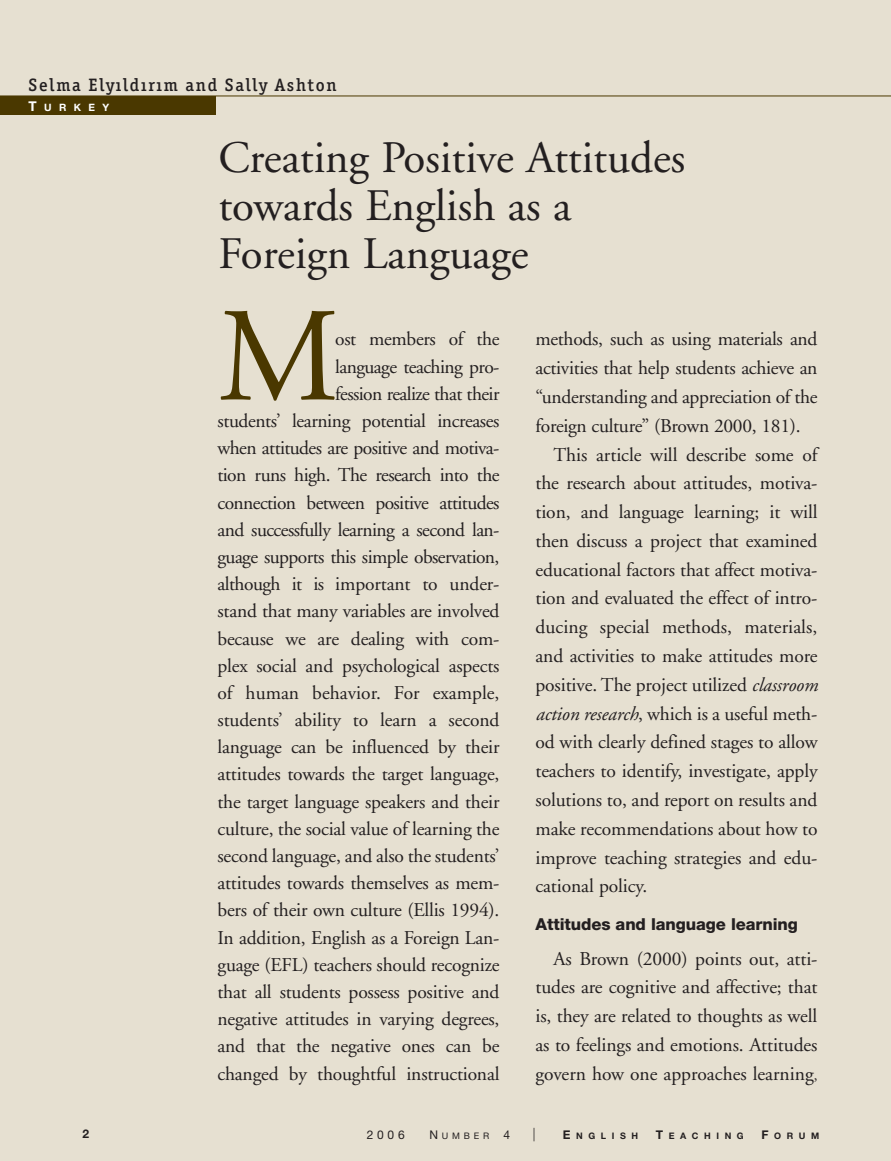
<style>
.page{position:relative;width:891px;height:1161px;background:#e6e0d1}
.page>*{position:absolute;margin:0;border:0;box-sizing:border-box;transform-origin:0 0}
.t1{font:133.5px "Adobe Garamond";color:#4a3800}
.t2{font:45px/48px "Adobe Garamond";color:#231f20}
.t3{font:19.5px/27.2px "Adobe Garamond";letter-spacing:-.01em;color:#231f20;text-align:right}
.t4{font:500 18px "Officina Ser ITC";letter-spacing:.1em;color:#231f20}
.t5{font:800 16.5px "Helvetica Neue";letter-spacing:-.005em;color:#231f20}
.t6{font:12px "Helvetica Neue";color:#231f20}
.t7{font:700 12px "Helvetica Neue";color:#231f20}
.t8{font:700 10.2px "Helvetica Neue";letter-spacing:.735em;color:#fff}
.t9{font:700 9px "Helvetica Neue";letter-spacing:.62em;color:#231f20}
.t10{font:9px "Helvetica Neue";letter-spacing:.42em;color:#231f20}
.s1{font-size:13.5px}
.s2{font-style:italic}
.s3{font-size:15px}
.s4{font-size:12px}
.s5{font-weight:100;font-size:18px}
</style>
<div class="page">
<div style="left:0;top:96px;width:216px;height:19px;background:#4a3800"></div>
<hr style="left:0;top:96px;width:891px;height:1px;background:#4a3800">
<p class="t4" style="left:29px;top:78px;width:310px">Selma Elyıldırım and Sally Ashton</p>
<p class="t8" style="left:29px;top:103px;width:82px"><span class="s1">T</span>URKEY</p>
<h2 class="t2" style="left:218px;top:137px;width:469px">Creating Positive Attitudes towards English as a<br>Foreign Language</h2>
<h1 class="t1" style="left:218px;top:303px;width:123px">M</h1>
<p class="t3" style="left:218px;top:327px;width:284px">ost members of the<br>language teaching pro-<br>fession realize that their<br>students’ learning potential increases when attitudes are positive and motiva&shy;tion runs high. The research into the connection between positive attitudes and successfully learning a second lan&shy;guage supports this simple observation, although it is important to under&shy;stand that many variables are involved because we are dealing with com&shy;plex social and psychological aspects of human behavior. For example, students’ ability to learn a second language can be influenced by their attitudes towards the target language, the target language speakers and their culture, the social value of learning the second language, and also the students’ attitudes towards themselves as mem&shy;bers of their own culture (Ellis 1994).<br>In addition, English as a Foreign Lan&shy;guage (EFL) teachers should recognize that all students possess positive and negative attitudes in varying degrees, and that the negative ones can be changed by thoughtful instructional</p>
<p class="t3" style="left:535px;top:327px;width:284px">methods, such as using materials and</p>
<p class="t3" style="left:535px;top:356px;width:284px">activities that help students achieve an</p>
<p class="t3" style="left:535px;top:385px;width:284px">“understanding and appreciation of the</p>
<p class="t3" style="left:535px;top:414px;width:267px">foreign culture” (Brown 2000, 181).</p>
<p class="t3" style="left:553px;top:443px;width:266px">This article will describe some of</p>
<p class="t3" style="left:535px;top:471px;width:284px">the research about attitudes, motiva-</p>
<p class="t3" style="left:535px;top:500px;width:284px">tion, and language learning; it will</p>
<p class="t3" style="left:535px;top:529px;width:284px">then discuss a project that examined</p>
<p class="t3" style="left:535px;top:558px;width:284px">educational factors that affect motiva-</p>
<p class="t3" style="left:535px;top:586px;width:284px">tion and evaluated the effect of intro-</p>
<p class="t3" style="left:535px;top:615px;width:283px">ducing special methods, materials,</p>
<p class="t3" style="left:535px;top:644px;width:284px">and activities to make attitudes more</p>
<p class="t3" style="left:535px;top:673px;width:284px">positive. The project utilized <span class="s2">classroom</span></p>
<p class="t3" style="left:535px;top:702px;width:284px"><span class="s2">action research</span>, which is a useful meth-</p>
<p class="t3" style="left:535px;top:730px;width:284px">od with clearly defined stages to allow</p>
<p class="t3" style="left:535px;top:759px;width:284px">teachers to identify, investigate, apply</p>
<p class="t3" style="left:535px;top:788px;width:284px">solutions to, and report on results and</p>
<p class="t3" style="left:535px;top:817px;width:284px">make recommendations about how to</p>
<p class="t3" style="left:535px;top:846px;width:284px">improve teaching strategies and edu-</p>
<p class="t3" style="left:535px;top:874px;width:113px">cational policy.</p>
<p class="t5" style="left:535px;top:918px;width:264px">Attitudes and language learning</p>
<p class="t3" style="left:535px;top:946px;width:284px;line-height:28.8px;text-align:justify;text-indent:18px">As Brown (2000) points out, atti&shy;tudes are cognitive and affective; that is, they are related to thoughts as well as to feelings and emotions. Attitudes govern how one approaches learning<span class="s3">,</span></p>
<p class="t7" style="left:82px;top:1129px;width:8px">2</p>
<p class="t6" style="left:367px;top:1130px;width:40px">2006</p>
<p class="t10" style="left:429px;top:1132px;width:108px"><span class="s4">N</span>UMBER <span class="s4">4</span> <span class="s5">|</span></p>
<p class="t9" style="left:563px;top:1132px;width:77px"><span class="s4">E</span>NGLISH</p>
<p class="t9" style="left:656px;top:1132px;width:89px"><span class="s4">T</span>EACHING</p>
<p class="t9" style="left:762px;top:1132px;width:59px"><span class="s4">F</span>ORUM</p>
</div>
